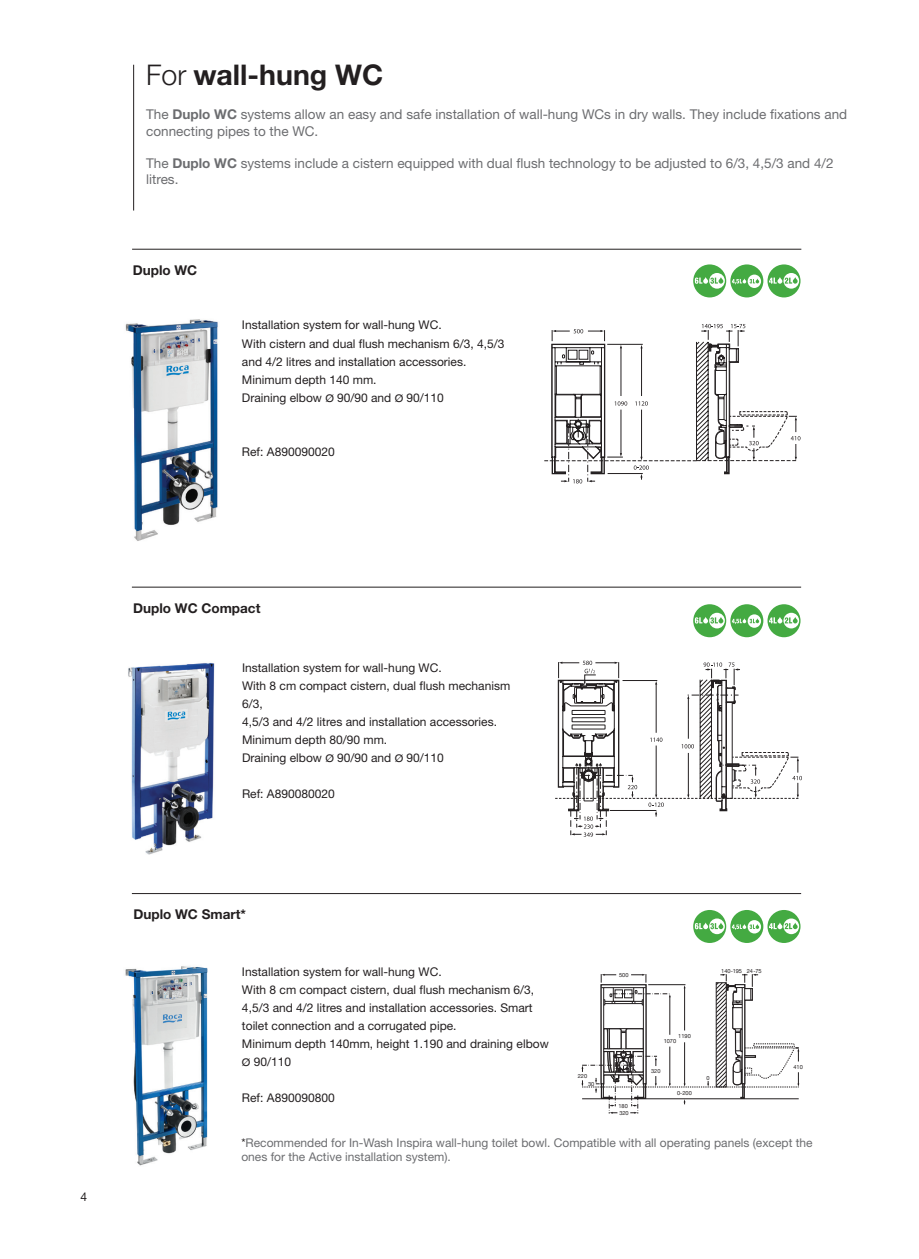
<style>
.page{position:relative;width:919px;height:1259px;background:#fff}
.page>*{position:absolute;margin:0;border:0;box-sizing:border-box;transform-origin:0 0}
.t1{font:700 28.5px "Helvetica Neue LT Std";color:#231f20}
.t2{font:13.5px/16.2px "Helvetica Neue LT Std";color:#6c6d70}
.t3{font:700 13.5px "Helen 2 Bg";color:#231f20}
.t4{font:12px/18px "Helen 2 Bg";color:#231f20}
.t5{font:12px "Helvetica Neue LT Std";color:#6c6d70}
.t6{font:5.7px "Helvetica Neue";color:#231f20}
.s1{font-weight:300}
.s2{font-weight:700}
.s3{font-family:"Helvetica World";font-size:10.5px}
.s4{font-family:"Helen 2 Bg";color:#231f20}
</style>
<div class="page">
<hr style="left:132px;top:249px;width:669px;height:1px;background:#231f20">
<hr style="left:132px;top:587px;width:669px;height:1px;background:#231f20">
<hr style="left:132px;top:893px;width:669px;height:1px;background:#231f20">
<img style="left:125px;top:319px;width:93px;height:222px">
<img style="left:128px;top:662px;width:87px;height:193px">
<svg style="left:693px;top:910px;width:107px;height:33px"></svg>
<svg style="left:693px;top:604px;width:107px;height:33px"></svg>
<svg style="left:693px;top:264px;width:107px;height:33px"></svg>
<svg style="left:544px;top:324px;width:256px;height:159px"></svg>
<svg style="left:555px;top:660px;width:247px;height:177px"></svg>
<img style="left:125px;top:966px;width:83px;height:200px">
<svg style="left:581px;top:974px;width:218px;height:139px"></svg>
<hr style="left:133px;top:65px;width:1px;height:145px;background:#231f20">
<p class="t1" style="left:146px;top:57px;width:239px"><span class="s1">For</span> wall-hung WC</p>
<p class="t2" style="left:146px;top:106px;width:702px">The <span class="s2">Duplo WC</span> systems allow an easy and safe installation of wall-hung WCs in dry walls. They include fixations and connecting pipes to the WC.</p>
<p class="t2" style="left:146px;top:155px;width:688px">The <span class="s2">Duplo WC</span> systems include a cistern equipped with dual flush technology to be adjusted to 6/3, 4,5/3 and 4/2 litres.</p>
<p class="t3" style="left:133px;top:262px;width:66px">Duplo WC</p>
<p class="t4" style="left:242px;top:316px;width:201px">Installation system for wall-hung WC.</p>
<p class="t4" style="left:242px;top:334px;width:264px">With cistern and dual flush mechanism 6/3, 4,5/3</p>
<p class="t4" style="left:242px;top:352px;width:226px">and 4/2 litres and installation accessories.</p>
<p class="t4" style="left:242px;top:370px;width:136px">Minimum depth 140 mm.</p>
<p class="t4" style="left:242px;top:388px;width:203px">Draining elbow <span class="s3">Ø</span> 90/90 and <span class="s3">Ø</span> 90/110</p>
<p class="t4" style="left:242px;top:442px;width:94px">Ref: А890090020</p>
<p class="t4" style="left:80px;top:1187px;width:8px">4</p>
<p class="t3" style="left:133px;top:601px;width:129px">Duplo WC Compact</p>
<p class="t4" style="left:242px;top:659px;width:201px">Installation system for wall-hung WC.</p>
<p class="t4" style="left:242px;top:677px;width:270px">With 8 cm compact cistern, dual flush mechanism<br>6/3,</p>
<p class="t4" style="left:242px;top:713px;width:256px">4,5/3 and 4/2 litres and installation accessories.</p>
<p class="t4" style="left:242px;top:731px;width:147px">Minimum depth 80/90 mm.</p>
<p class="t4" style="left:242px;top:749px;width:203px">Draining elbow <span class="s3">Ø</span> 90/90 and <span class="s3">Ø</span> 90/110</p>
<p class="t4" style="left:242px;top:785px;width:94px">Ref: А890080020</p>
<p class="t3" style="left:133px;top:906px;width:114px">Duplo WC Smart*</p>
<p class="t4" style="left:242px;top:962px;width:201px">Installation system for wall-hung WC.</p>
<p class="t4" style="left:242px;top:980px;width:294px">With 8 cm compact cistern, dual flush mechanism 6/3,</p>
<p class="t4" style="left:242px;top:998px;width:292px">4,5/3 and 4/2 litres and installation accessories. Smart toilet connection and a corrugated pipe.</p>
<p class="t4" style="left:242px;top:1034px;width:308px">Minimum depth 140mm, height 1.190 and draining elbow<br><span class="s3">Ø</span> 90/110</p>
<p class="t4" style="left:242px;top:1088px;width:94px">Ref: А890090800</p>
<p class="t6" style="left:577px;top:1071px;width:11px">220</p>
<p class="t6" style="left:588px;top:1079px;width:8px">30</p>
<p class="t6" style="left:619px;top:970px;width:11px">500</p>
<p class="t6" style="left:721px;top:966px;width:42px">140-195 24-75</p>
<p class="t6" style="left:618px;top:1101px;width:11px">180</p>
<p class="t6" style="left:619px;top:1108px;width:11px">320</p>
<p class="t6" style="left:678px;top:1032px;width:14px">1190</p>
<p class="t6" style="left:663px;top:1036px;width:14px">1070</p>
<p class="t6" style="left:651px;top:1066px;width:11px">320</p>
<p class="t6" style="left:677px;top:1088px;width:16px">0-200</p>
<p class="t6" style="left:706px;top:1074px;width:5px">0</p>
<p class="t6" style="left:793px;top:1062px;width:11px">410</p>
<p class="t5" style="left:241px;top:1135px;width:572px"><span class="s4">*</span>Recommended for In-Wash Inspira wall-hung toilet bowl. Compatible with all operating panels (except the</p>
<p class="t5" style="left:241px;top:1150px;width:211px">ones for the Active installation system).</p>
</div>
